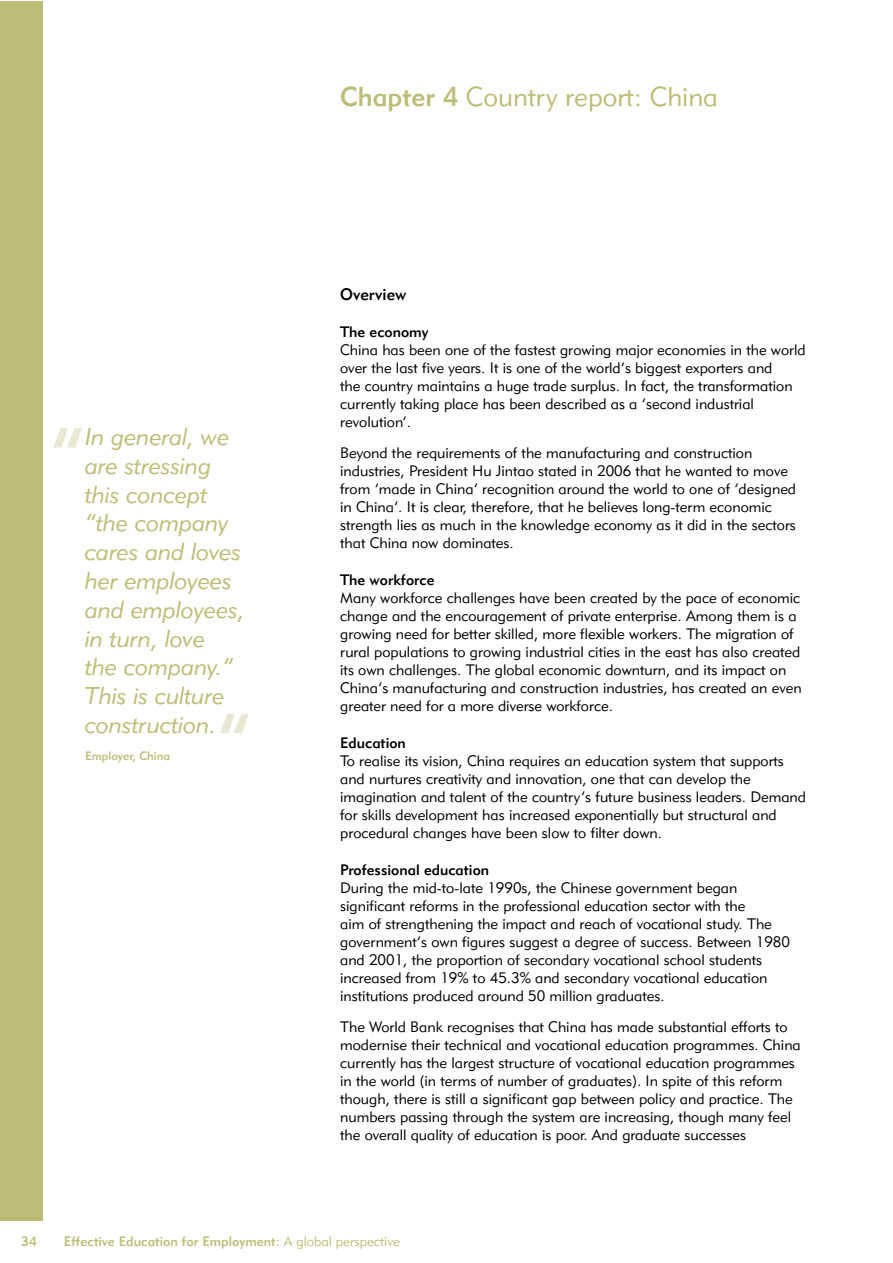
<style>
.page{position:relative;width:893px;height:1263px;background:#fff}
.page>*{position:absolute;margin:0;border:0;box-sizing:border-box;transform-origin:0 0}
.t1{font:27px "Geometric 415 BT Lite A";color:#bdbd77}
.t2{font:24px/28.8px "Geometric 415 BT Lite Italic A";color:#bdbd77}
.t3{font:16.5px "Geometric 415 BT Medium A";color:#000}
.t4{font:15px/18px "Geometric 415 BT Lite A";color:#000}
.t5{font:15px "Geometric 415 BT Medium A";color:#000}
.t6{font:13.5px "Geometric 415 BT Medium A";color:#bdbd77}
.t7{font:12px "Geometric 415 BT Medium A";color:#bdbd77}
.s1{font-family:"Geometric 415 BT Medium A"}
.s2{font-family:"Geometric 415 BT Lite A"}
</style>
<div class="page">
<div style="left:0;top:1px;width:43px;height:1219px;background:#bdbd77"></div>
<svg style="left:53px;top:428px;width:29px;height:19px"></svg>
<svg style="left:220px;top:714px;width:29px;height:19px"></svg>
<h2 class="t2" style="left:85px;top:422px;width:161px">In general, we are stressing this concept “the company cares and loves her employees and employees, in turn, love<br>the company.”<br>This is culture construction.</h2>
<p class="t7" style="left:85px;top:749px;width:87px">Employer, China</p>
<h1 class="t1" style="left:340px;top:80px;width:379px"><span class="s1">Chapter 4</span> Country report: China</h1>
<p class="t3" style="left:340px;top:284px;width:68px">Overview</p>
<p class="t5" style="left:340px;top:322px;width:90px">The economy</p>
<p class="t4" style="left:340px;top:340px;width:467px">China has been one of the fastest growing major economies in the world over the last five years. It is one of the world’s biggest exporters and<br>the country maintains a huge trade surplus. In fact, the transformation currently taking place has been described as a ‘second industrial revolution’.</p>
<p class="t4" style="left:340px;top:443px;width:457px">Beyond the requirements of the manufacturing and construction industries, President Hu Jintao stated in 2006 that he wanted to move from ‘made in China’ recognition around the world to one of ‘designed in China’. It is clear, therefore, that he believes long-term economic strength lies as much in the knowledge economy as it did in the sectors that China now dominates.</p>
<p class="t5" style="left:340px;top:570px;width:96px">The workforce</p>
<p class="t4" style="left:340px;top:588px;width:463px">Many workforce challenges have been created by the pace of economic change and the encouragement of private enterprise. Among them is a growing need for better skilled, more flexible workers. The migration of rural populations to growing industrial cities in the east has also created its own challenges. The global economic downturn, and its impact on China’s manufacturing and construction industries, has created an even greater need for a more diverse workforce.</p>
<p class="t5" style="left:340px;top:734px;width:67px">Education</p>
<p class="t4" style="left:340px;top:752px;width:467px">To realise its vision, China requires an education system that supports and nurtures creativity and innovation, one that can develop the imagination and talent of the country’s future business leaders. Demand for skills development has increased exponentially but structural and procedural changes have been slow to filter down.</p>
<p class="t5" style="left:340px;top:861px;width:150px">Professional education</p>
<p class="t4" style="left:340px;top:879px;width:451px">During the mid-to-late 1990s, the Chinese government began significant reforms in the professional education sector with the<br>aim of strengthening the impact and reach of vocational study. The government’s own figures suggest a degree of success. Between 1980 and 2001, the proportion of secondary vocational school students increased from 19% to 45.3% and secondary vocational education institutions produced around 50 million graduates.</p>
<p class="t4" style="left:340px;top:1017px;width:462px">The World Bank recognises that China has made substantial efforts to modernise their technical and vocational education programmes. China currently has the largest structure of vocational education programmes in the world (in terms of number of graduates). In spite of this reform though, there is still a significant gap between policy and practice. The numbers passing through the system are increasing, though many feel the overall quality of education is poor. And graduate successes</p>
<p class="t6" style="left:21px;top:1233px;width:17px">34</p>
<p class="t6" style="left:64px;top:1233px;width:338px">Effective Education for Employment: <span class="s2">A global perspective</span></p>
</div>
